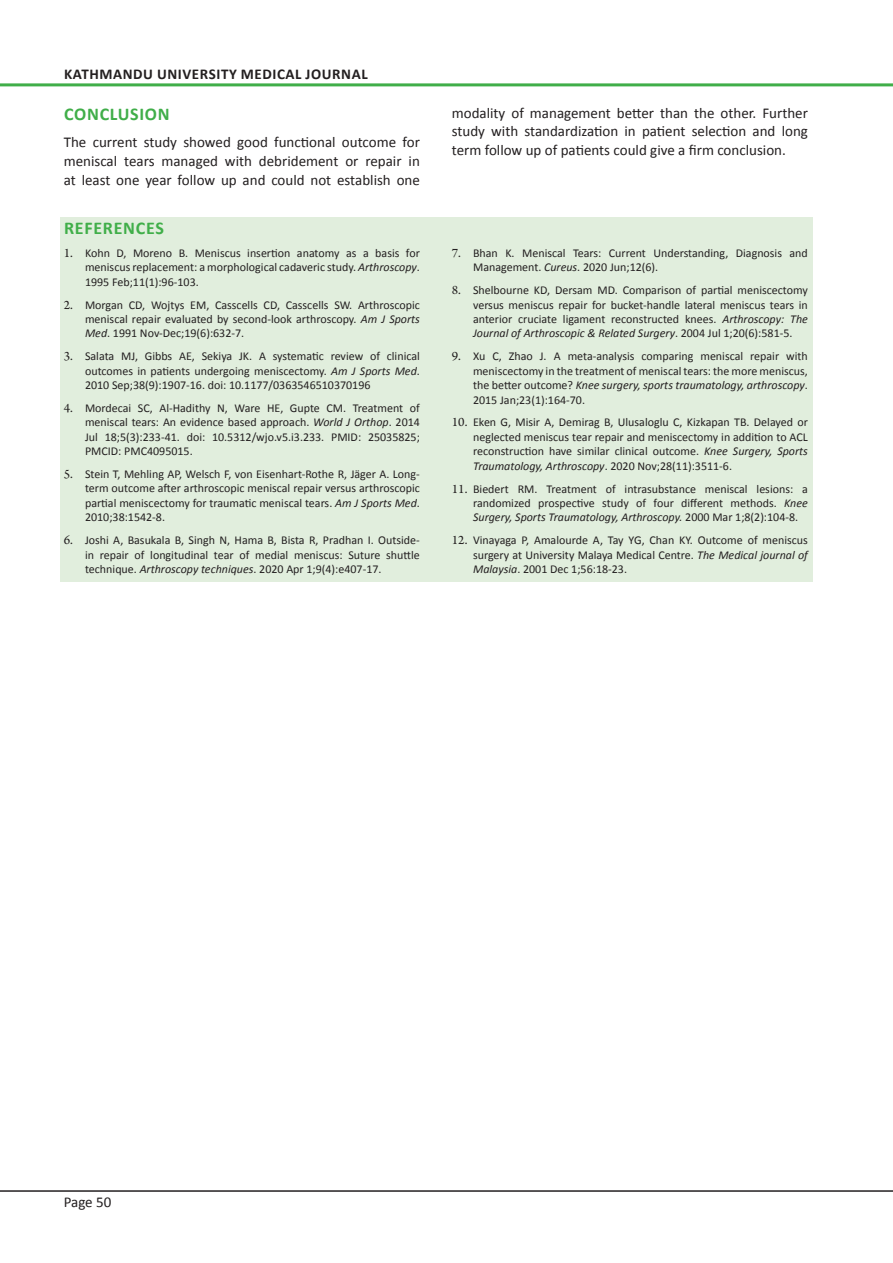
<style>
.page{position:relative;width:893px;height:1263px;background:#fff}
.page>*{position:absolute;margin:0;border:0;box-sizing:border-box;transform-origin:0 0}
.Heading_2_-_Sub_head{font:700 18px "Calibri";letter-spacing:.04em;color:#40ae49}
.Normal_Text{font:700 18px "Calibri";letter-spacing:.04em;color:#40ae49}
.Normal_Text-2{font:15px/18.9px "Calibri";color:#231f20;text-align:justify}
.t1{font:700 15px "Calibri";letter-spacing:.04em;color:#231f20}
.Refrence_Text{font:12px/14.4px "Calibri";color:#231f20;text-align:justify}
.s1{font-family:"Arno Pro";font-size:13.5px}
.s2{font-style:italic}
</style>
<div class="page">
<hr style="left:0;top:1190px;width:893px;height:2px;background:#231f20">
<hr style="left:0;top:83px;width:893px;height:3px;background:#40ae49">
<div style="left:60px;top:217px;width:752px;height:364px;background:#e1eedd"></div>
<p class="t1" style="left:64px;top:64px;width:305px">KATHMANDU UNIVERSITY MEDICAL JOURNAL</p>
<p class="Heading_2_-_Sub_head" style="left:64px;top:102px;width:107px">CONCLUSION</p>
<p class="Normal_Text-2" style="left:64px;top:133px;width:358px">The current study showed good functional outcome for meniscal tears managed with debridement or repair in at least one year follow up and could not establish one</p>
<p class="Normal_Text" style="left:64px;top:216px;width:101px">REFERENCES</p>
<p class="Refrence_Text" style="left:85px;top:246px;width:336px;text-indent:-21px"><span class="s1">1.</span> Kohn D, Moreno B. Meniscus insertion anatomy as a basis for meniscus replacement: a morphological cadaveric study. <span class="s2">Arthroscopy</span>.<br>1995 Feb;11(1):96-103.</p>
<p class="Refrence_Text" style="left:85px;top:297px;width:336px;text-indent:-21px"><span class="s1">2.</span> Morgan CD, Wojtys EM, Casscells CD, Casscells SW. Arthroscopic meniscal repair evaluated by second-look arthroscopy. <span class="s2">Am J Sports Med</span>. 1991 Nov-Dec;19(6):632-7.</p>
<p class="Refrence_Text" style="left:85px;top:349px;width:336px;text-indent:-21px"><span class="s1">3.</span> Salata MJ, Gibbs AE, Sekiya JK. A systematic review of clinical outcomes in patients undergoing meniscectomy. <span class="s2">Am J Sports Med</span>.<br>2010 Sep;38(9):1907-16. doi: 10.1177/0363546510370196</p>
<p class="Refrence_Text" style="left:85px;top:401px;width:336px;text-indent:-21px"><span class="s1">4.</span> Mordecai SC, Al-Hadithy N, Ware HE, Gupte CM. Treatment of meniscal tears: An evidence based approach. <span class="s2">World J Orthop</span>. 2014<br>Jul 18;5(3):233-41. doi: 10.5312/wjo.v5.i3.233. PMID: 25035825; PMCID: PMC4095015.</p>
<p class="Refrence_Text" style="left:85px;top:467px;width:336px;text-indent:-21px"><span class="s1">5.</span> Stein T, Mehling AP, Welsch F, von Eisenhart-Rothe R, Jäger A. Long&shy;term outcome after arthroscopic meniscal repair versus arthroscopic partial meniscectomy for traumatic meniscal tears. <span class="s2">Am J Sports Med</span>.<br>2010;38:1542-8.</p>
<p class="Refrence_Text" style="left:85px;top:533px;width:336px;text-indent:-21px"><span class="s1">6.</span> Joshi A, Basukala B, Singh N, Hama B, Bista R, Pradhan I. Outside&shy;in repair of longitudinal tear of medial meniscus: Suture shuttle technique. <span class="s2">Arthroscopy techniques</span>. 2020 Apr 1;9(4):e407-17.</p>
<p class="Normal_Text-2" style="left:452px;top:103px;width:358px">modality of management better than the other. Further study with standardization in patient selection and long term follow up of patients could give a firm conclusion.</p>
<p class="Refrence_Text" style="left:473px;top:246px;width:336px;text-indent:-21px"><span class="s1">7.</span> Bhan K. Meniscal Tears: Current Understanding, Diagnosis and<br>Management. <span class="s2">Cureus</span>. 2020 Jun;12(6).</p>
<p class="Refrence_Text" style="left:473px;top:283px;width:336px;text-indent:-21px"><span class="s1">8.</span> Shelbourne KD, Dersam MD. Comparison of partial meniscectomy versus meniscus repair for bucket-handle lateral meniscus tears in anterior cruciate ligament reconstructed knees. <span class="s2">Arthroscopy: The Journal of Arthroscopic &amp; Related Surgery</span>. 2004 Jul 1;20(6):581-5.</p>
<p class="Refrence_Text" style="left:473px;top:349px;width:336px;text-indent:-21px"><span class="s1">9.</span> Xu C, Zhao J. A meta-analysis comparing meniscal repair with meniscectomy in the treatment of meniscal tears: the more meniscus, the better outcome? <span class="s2">Knee surgery, sports traumatology, arthroscopy</span>.<br>2015 Jan;23(1):164-70.</p>
<p class="Refrence_Text" style="left:473px;top:415px;width:336px;text-indent:-21px"><span class="s1">10.</span> Eken G, Misir A, Demirag B, Ulusaloglu C, Kizkapan TB. Delayed or neglected meniscus tear repair and meniscectomy in addition to ACL reconstruction have similar clinical outcome. <span class="s2">Knee Surgery, Sports Traumatology, Arthroscopy</span>. 2020 Nov;28(11):3511-6.</p>
<p class="Refrence_Text" style="left:473px;top:481px;width:336px;text-indent:-21px"><span class="s1">11.</span> Biedert RM. Treatment of intrasubstance meniscal lesions: a randomized prospective study of four different methods. <span class="s2">Knee Surgery, Sports Traumatology, Arthroscopy.</span> 2000 Mar 1;8(2):104-8.</p>
<p class="Refrence_Text" style="left:473px;top:533px;width:336px;text-indent:-21px"><span class="s1">12.</span> Vinayaga P, Amalourde A, Tay YG, Chan KY. Outcome of meniscus surgery at University Malaya Medical Centre. <span class="s2">The Medical journal of Malaysia</span>. 2001 Dec 1;56:18-23.</p>
<p class="Normal_Text-2" style="left:64px;top:1193px;width:49px">Page 50</p>
</div>
